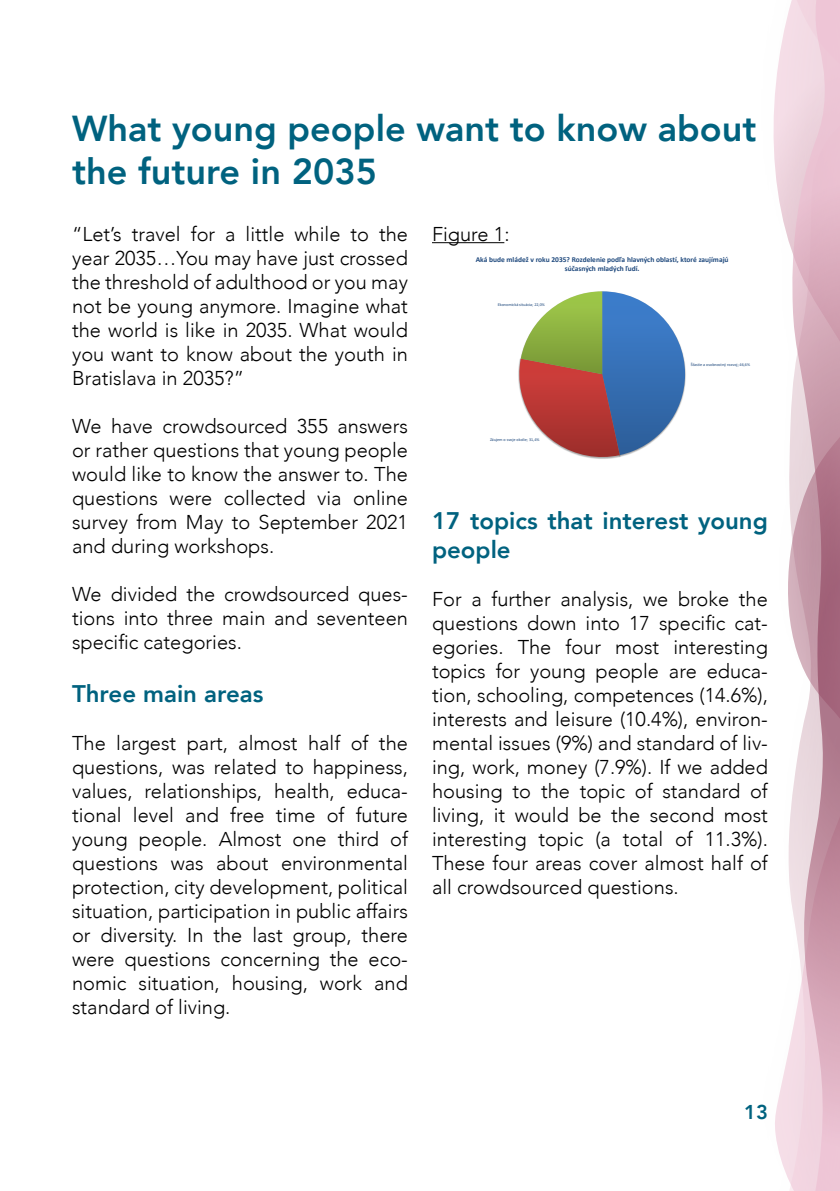
<style>
.page{position:relative;width:840px;height:1191px;background:#fff}
.page>*{position:absolute;margin:0;border:0;box-sizing:border-box;transform-origin:0 0}
.t1{font:800 36px/43.2px "Avenir";color:#00627f}
.t2{font:800 24px/28.8px "Avenir";color:#00627f}
.t3{font:300 20px/24px "Avenir";color:#000;text-align:justify}
.t4{font:800 20px "Avenir";color:#00627f}
.t5{font:700 7.4px/9.2px "Calibri";color:#1f497d;text-align:center}
.t6{font:4.2px "Calibri";color:#1f497d}
</style>
<div class="page">
<img style="left:773px;top:15px;width:15px;height:1163px">
<svg style="left:788px;top:0;width:51px;height:1191px;background:#dcbac6"></svg>
<hr style="left:432px;top:242px;width:72px;height:1px;background:#000">
<svg style="left:518px;top:291px;width:168px;height:168px"></svg>
<h1 class="t1" style="left:72px;top:107px;width:685px">What young people want to know about the future in 2035</h1>
<p class="t3" style="left:72px;top:222px;width:337px">“Let’s travel for a little while to the year 2035…You may have just crossed the threshold of adulthood or you may not be young anymore. Imagine what the world is like in 2035. What would you want to know about the youth in Bratislava in 2035?”</p>
<p class="t3" style="left:72px;top:414px;width:337px">We have crowdsourced 355 answers or rather questions that young people would like to know the answer to. The questions were collected via online survey from May to September 2021 and during workshops.</p>
<p class="t3" style="left:72px;top:582px;width:337px">We divided the crowdsourced ques&shy;tions into three main and seventeen specific categories.</p>
<p class="t2" style="left:72px;top:679px;width:193px">Three main areas</p>
<p class="t3" style="left:72px;top:731px;width:337px">The largest part, almost half of the questions, was related to happiness, values, relationships, health, educa&shy;tional level and free time of future young people. Almost one third of questions was about environmental protection, city development, political situation, participation in public affairs or diversity. In the last group, there were questions concerning the eco&shy;nomic situation, housing, work and standard of living.</p>
<p class="t3" style="left:432px;top:222px;width:79px">Figure 1:</p>
<p class="t5" style="left:475px;top:255px;width:254px">Aká bude mládež v roku 2035? Rozdelenie podľa hlavných oblastí, ktoré zaujímajú súčasných mladých ľudí.</p>
<p class="t6" style="left:497px;top:302px;width:49px">Ekonomická situácia; 22,0%</p>
<p class="t6" style="left:489px;top:436px;width:51px">Záujem o svoje okolie; 31,4%</p>
<p class="t6" style="left:690px;top:362px;width:61px">Šťastie a osobnostný rozvoj; 46,6%</p>
<p class="t2" style="left:432px;top:506px;width:337px">17 topics that interest young people</p>
<p class="t3" style="left:432px;top:587px;width:337px">For a further analysis, we broke the questions down into 17 specific cat&shy;egories. The four most interesting topics for young people are educa&shy;tion, schooling, competences (14.6%), interests and leisure (10.4%), environ&shy;mental issues (9%) and standard of liv&shy;ing, work, money (7.9%). If we added housing to the topic of standard of living, it would be the second most interesting topic (a total of 11.3%).<br>These four areas cover almost half of all crowdsourced questions.</p>
<p class="t4" style="left:743px;top:1096px;width:25px">13</p>
</div>
